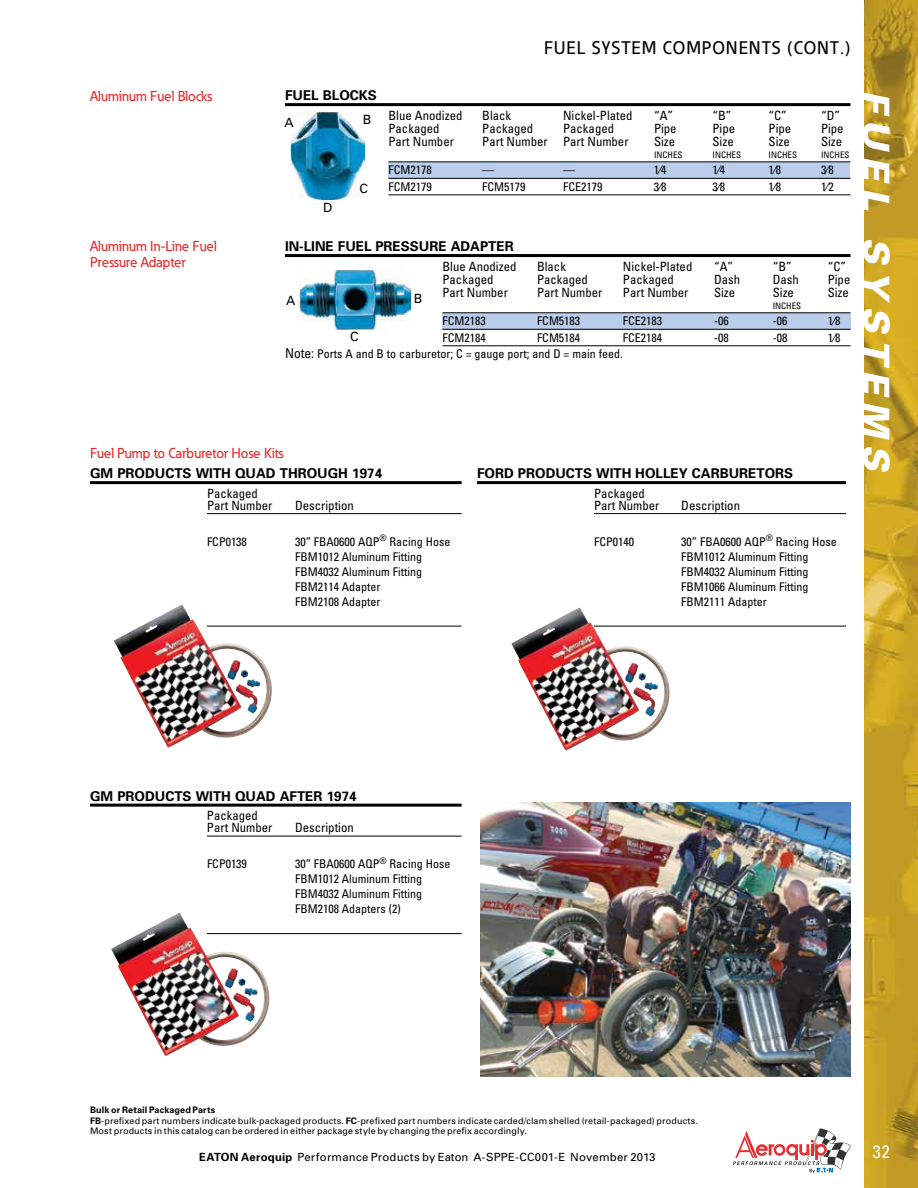
<style>
.page{position:relative;width:918px;height:1188px;background:#fff}
.page>*{position:absolute;margin:0;border:0;box-sizing:border-box;transform-origin:0 0}
.t1{font:italic 900 36px "Univers";color:#fff}
.t2{font:500 18px "Eaton";letter-spacing:.05em;color:#000}
.t3{font:condensed 18px "Univers";color:#fff}
.t4{font:500 14.25px/15.8px "Eaton";letter-spacing:-.01em;color:#e82c2e}
.t5{font:700 13.5px "Univers";color:#000}
.t6{font:condensed 12.75px/12px "Univers";color:#000}
.t7{font:12.75px "Univers";color:#000}
.t8{font:condensed 12px/15px "Univers";color:#000}
.t9{font:11.25px "Univers";letter-spacing:.02em;color:#000}
.t10{font:9px/10.5px "Univers";letter-spacing:.015em;color:#000}
.t11{font:condensed 9px "Univers";color:#000}
.s1{font-size:13.5px}
.s2{font-weight:700}
</style>
<div class="page">
<svg style="left:733px;top:1128px;width:118px;height:45px"></svg>
<div style="left:442px;top:313px;width:408px;height:16px;background:#bacdea"></div>
<div style="left:388px;top:162px;width:462px;height:16px;background:#bacdea"></div>
<img style="left:864px;top:0;width:54px;height:1188px">
<hr style="left:285px;top:103px;width:565px;height:3px;background:#000">
<hr style="left:388px;top:162px;width:462px;height:1px;background:#000">
<hr style="left:388px;top:178px;width:462px;height:1px;background:#000">
<hr style="left:388px;top:195px;width:462px;height:1px;background:#000">
<img style="left:114px;top:604px;width:159px;height:144px">
<img style="left:290px;top:111px;width:75px;height:89px">
<img style="left:111px;top:913px;width:159px;height:143px">
<hr style="left:90px;top:481px;width:372px;height:3px;background:#000">
<hr style="left:207px;top:513px;width:255px;height:1px;background:#000">
<hr style="left:207px;top:626px;width:255px;height:1px;background:#000">
<hr style="left:90px;top:804px;width:372px;height:3px;background:#000">
<hr style="left:207px;top:836px;width:255px;height:1px;background:#000">
<hr style="left:207px;top:933px;width:255px;height:1px;background:#000">
<img style="left:511px;top:607px;width:159px;height:144px">
<hr style="left:477px;top:481px;width:369px;height:3px;background:#000">
<hr style="left:594px;top:513px;width:252px;height:1px;background:#000">
<hr style="left:594px;top:626px;width:252px;height:1px;background:#000">
<hr style="left:285px;top:254px;width:565px;height:3px;background:#000">
<hr style="left:442px;top:313px;width:408px;height:1px;background:#000">
<hr style="left:442px;top:329px;width:408px;height:1px;background:#000">
<hr style="left:442px;top:346px;width:408px;height:1px;background:#000">
<img style="left:480px;top:803px;width:370px;height:273px">
<img style="left:300px;top:269px;width:110px;height:60px">
<p class="t2" style="left:544px;top:37px;width:308px">FUEL SYSTEM COMPONENTS (CONT.)</p>
<h1 class="t1" style="left:893px;top:87px;width:390px;rotate:90deg">INTRODUCTION</h1>
<p class="t4" style="left:90px;top:88px;width:124px">Aluminum Fuel Blocks</p>
<p class="t5" style="left:285px;top:87px;width:91px">FUEL BLOCKS</p>
<p class="t1" style="left:899px;top:90px;width:385px;rotate:90deg">FUEL SYSTEMS</p>
<p class="t6" style="left:389px;top:110px;width:75px">Blue Anodized</p>
<p class="t6" style="left:482px;top:110px;width:31px">Black</p>
<p class="t6" style="left:563px;top:110px;width:71px">Nickel-Plated</p>
<p class="t6" style="left:654px;top:110px;width:21px">“A”</p>
<p class="t6" style="left:713px;top:110px;width:21px">“B”</p>
<p class="t6" style="left:769px;top:110px;width:20px">“C”</p>
<p class="t6" style="left:821px;top:110px;width:21px">“D”</p>
<p class="t6" style="left:389px;top:122px;width:52px">Packaged</p>
<p class="t6" style="left:482px;top:122px;width:52px">Packaged</p>
<p class="t6" style="left:563px;top:122px;width:52px">Packaged</p>
<p class="t6" style="left:654px;top:122px;width:24px">Pipe</p>
<p class="t6" style="left:713px;top:122px;width:24px">Pipe</p>
<p class="t6" style="left:769px;top:122px;width:24px">Pipe</p>
<p class="t6" style="left:821px;top:122px;width:24px">Pipe</p>
<p class="t6" style="left:389px;top:135px;width:67px">Part Number</p>
<p class="t6" style="left:482px;top:135px;width:148px">Part Number Part Number</p>
<p class="t6" style="left:654px;top:135px;width:23px">Size</p>
<p class="t6" style="left:713px;top:135px;width:23px">Size</p>
<p class="t6" style="left:769px;top:135px;width:23px">Size</p>
<p class="t6" style="left:821px;top:135px;width:23px">Size</p>
<p class="t11" style="left:654px;top:149px;width:30px">INCHES</p>
<p class="t11" style="left:712px;top:149px;width:30px">INCHES</p>
<p class="t11" style="left:769px;top:149px;width:30px">INCHES</p>
<p class="t11" style="left:821px;top:149px;width:30px">INCHES</p>
<p class="t8" style="left:389px;top:162px;width:45px">FCM2178</p>
<p class="t8" style="left:482px;top:162px;width:13px">—</p>
<p class="t8" style="left:563px;top:162px;width:13px">—</p>
<p class="t8" style="left:654px;top:162px;width:14px">1⁄4</p>
<p class="t8" style="left:712px;top:162px;width:14px">1⁄4</p>
<p class="t8" style="left:769px;top:162px;width:14px">1⁄8</p>
<p class="t8" style="left:821px;top:162px;width:14px">3⁄8</p>
<p class="t8" style="left:388px;top:179px;width:45px">FCM2179</p>
<p class="t8" style="left:482px;top:179px;width:45px">FCM5179</p>
<p class="t8" style="left:563px;top:179px;width:41px">FCE2179</p>
<p class="t8" style="left:654px;top:179px;width:14px">3⁄8</p>
<p class="t8" style="left:712px;top:179px;width:14px">3⁄8</p>
<p class="t8" style="left:769px;top:179px;width:14px">1⁄8</p>
<p class="t8" style="left:821px;top:179px;width:14px">1⁄2</p>
<p class="t7" style="left:285px;top:115px;width:11px">A</p>
<p class="t7" style="left:363px;top:112px;width:10px">B</p>
<p class="t7" style="left:359px;top:180px;width:10px">C</p>
<p class="t7" style="left:323px;top:200px;width:11px">D</p>
<p class="t4" style="left:90px;top:238px;width:128px">Aluminum In-Line Fuel<br>Pressure Adapter</p>
<p class="t5" style="left:285px;top:238px;width:117px">IN-LINE FUEL PRESS</p>
<p class="t5" style="left:419px;top:238px;width:96px">URE ADAPTER</p>
<p class="t6" style="left:443px;top:260px;width:75px">Blue Anodized</p>
<p class="t6" style="left:537px;top:260px;width:31px">Black</p>
<p class="t6" style="left:623px;top:260px;width:71px">Nickel-Plated</p>
<p class="t6" style="left:714px;top:260px;width:21px">“A”</p>
<p class="t6" style="left:773px;top:260px;width:21px">“B”</p>
<p class="t6" style="left:828px;top:260px;width:20px">“C”</p>
<p class="t6" style="left:443px;top:273px;width:52px">Packaged</p>
<p class="t6" style="left:537px;top:273px;width:52px">Packaged</p>
<p class="t6" style="left:623px;top:273px;width:52px">Packaged</p>
<p class="t6" style="left:714px;top:273px;width:28px">Dash</p>
<p class="t6" style="left:773px;top:273px;width:28px">Dash</p>
<p class="t6" style="left:828px;top:273px;width:24px">Pipe</p>
<p class="t6" style="left:443px;top:286px;width:67px">Part Number</p>
<p class="t6" style="left:537px;top:286px;width:67px">Part Number</p>
<p class="t6" style="left:623px;top:286px;width:67px">Part Number</p>
<p class="t6" style="left:714px;top:286px;width:23px">Size</p>
<p class="t6" style="left:773px;top:286px;width:23px">Size</p>
<p class="t6" style="left:828px;top:286px;width:23px">Size</p>
<p class="t11" style="left:773px;top:300px;width:30px">INCHES</p>
<p class="t8" style="left:443px;top:313px;width:45px">FCM2183</p>
<p class="t8" style="left:537px;top:313px;width:45px">FCM5183</p>
<p class="t8" style="left:623px;top:313px;width:41px">FCE2183</p>
<p class="t8" style="left:714px;top:313px;width:16px">-06</p>
<p class="t8" style="left:773px;top:313px;width:16px">-06</p>
<p class="t8" style="left:828px;top:313px;width:14px">1⁄8</p>
<p class="t8" style="left:443px;top:330px;width:45px">FCM2184</p>
<p class="t8" style="left:537px;top:330px;width:45px">FCM5184</p>
<p class="t8" style="left:623px;top:330px;width:41px">FCE2184</p>
<p class="t8" style="left:714px;top:330px;width:16px">-08</p>
<p class="t8" style="left:773px;top:330px;width:16px">-08</p>
<p class="t8" style="left:828px;top:330px;width:14px">1⁄8</p>
<p class="t8" style="left:285px;top:346px;width:339px"><span class="s1">Note:</span> Ports A and B to carburetor; C = gauge port; and D = main feed.</p>
<p class="t7" style="left:286px;top:293px;width:11px">A</p>
<p class="t7" style="left:414px;top:290px;width:10px">B</p>
<p class="t7" style="left:350px;top:329px;width:10px">C</p>
<p class="t4" style="left:90px;top:445px;width:195px">Fuel Pump to Carburetor Hose Kits</p>
<p class="t5" style="left:477px;top:465px;width:315px">FORD PRODUCTS WITH HOLLEY CARBURETORS</p>
<p class="t6" style="left:594px;top:487px;width:67px">Packaged<br>Part Number</p>
<p class="t6" style="left:681px;top:499px;width:60px">Description</p>
<p class="t8" style="left:594px;top:534px;width:41px">FCP0140</p>
<p class="t8" style="left:681px;top:534px;width:157px">30” FBA0600 AQP<sup>®</sup> Racing Hose<br>FBM1012 Aluminum Fitting<br>FBM4032 Aluminum Fitting<br>FBM1066 Aluminum Fitting<br>FBM2111 Adapter</p>
<p class="t5" style="left:90px;top:465px;width:294px">GM PRODUCTS WITH QUAD THROUGH 1974</p>
<p class="t6" style="left:207px;top:487px;width:67px">Packaged<br>Part Number</p>
<p class="t6" style="left:295px;top:499px;width:60px">Description</p>
<p class="t8" style="left:207px;top:534px;width:41px">FCP0138</p>
<p class="t8" style="left:295px;top:534px;width:157px">30” FBA0600 AQP<sup>®</sup> Racing Hose<br>FBM1012 Aluminum Fitting<br>FBM4032 Aluminum Fitting<br>FBM2114 Adapter<br>FBM2108 Adapter</p>
<p class="t5" style="left:90px;top:787px;width:268px">GM PRODUCTS WITH QUAD AFTER 1974</p>
<p class="t6" style="left:207px;top:809px;width:67px">Packaged<br>Part Number</p>
<p class="t6" style="left:295px;top:821px;width:60px">Description</p>
<p class="t8" style="left:207px;top:856px;width:41px">FCP0139</p>
<p class="t8" style="left:295px;top:856px;width:157px">30” FBA0600 AQP<sup>®</sup> Racing Hose<br>FBM1012 Aluminum Fitting<br>FBM4032 Aluminum Fitting<br>FBM2108 Adapters (2)</p>
<p class="t10" style="left:90px;top:1104px;width:609px"><span class="s2">BULK OR RETAIL PACKAGED PARTS<br>FB</span>-prefixed part numbers indicate bulk-packaged products. <span class="s2">FC</span>-prefixed part numbers indicate carded/clam shelled (retail-packaged) products.<br>Most products in this catalog can be ordered in either package style by changing the prefix accordingly.</p>
<p class="t9" style="left:199px;top:1150px;width:458px"><span class="s2">EATON AEROQUIP</span> Performance Products by Eaton A-SPPE-CC001-E November 2013</p>
<p class="t3" style="left:878px;top:1140px;width:18px">31</p>
<p class="t3" style="left:873px;top:1140px;width:18px">32</p>
</div>
